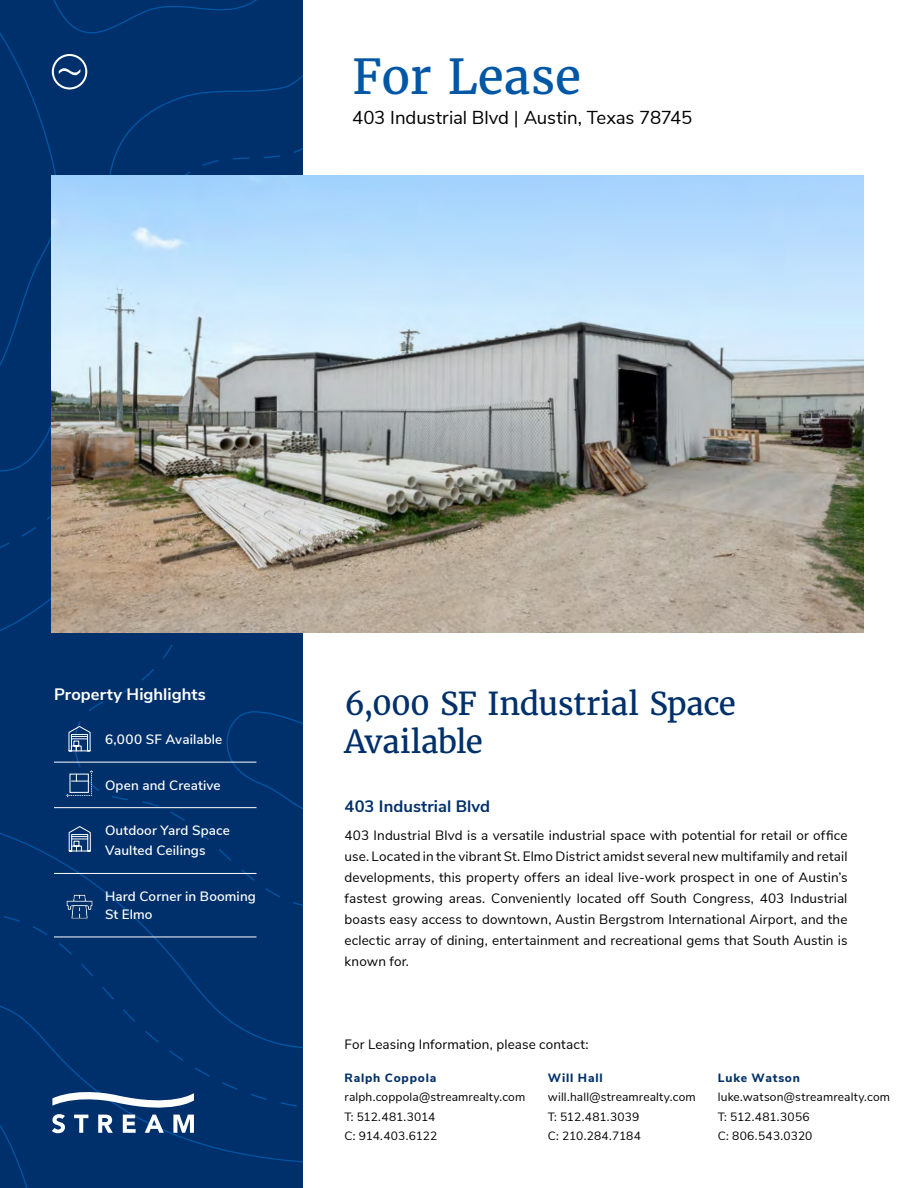
<style>
.page{position:relative;width:918px;height:1188px;background:#fff}
.page>*{position:absolute;margin:0;border:0;box-sizing:border-box;transform-origin:0 0}
.t1{font:48px "Merriweather";color:#0057a5}
.t2{font:31.5px/37.5px "Merriweather";letter-spacing:-.02em;color:#00306b}
.t3{font:18.6px "Nunito Sans";letter-spacing:-.005em;color:#000}
.t4{font:700 16.5px "Nunito Sans";letter-spacing:.005em;color:#fff}
.t5{font:700 16.5px "Nunito Sans";letter-spacing:.005em;color:#00306b}
.t6{font:13.5px/21px "Nunito Sans";letter-spacing:.01em;color:#000;text-align:justify}
.t7{font:600 13.5px/20.2px "Nunito Sans";letter-spacing:.01em;color:#fff}
.t8{font:12px/19.5px "Nunito Sans";letter-spacing:.01em;color:#000}
.t9{font:800 12px "Nunito Sans";letter-spacing:.065em;color:#00306b}
</style>
<div class="page">
<div style="left:194px;top:1049px;width:109px;height:61px;background:#00306b"></div>
<div style="left:0;top:656px;width:303px;height:393px;background:#00306b"></div>
<div style="left:75px;top:656px;width:228px;height:251px;background:#00306b"></div>
<div style="left:223px;top:711px;width:80px;height:103px;background:#00306b"></div>
<img style="left:303px;top:176px;width:561px;height:457px">
<hr style="left:105px;top:762px;width:151px;height:1px;background:#fff">
<hr style="left:105px;top:807px;width:151px;height:1px;background:#fff">
<hr style="left:105px;top:873px;width:151px;height:1px;background:#fff">
<hr style="left:105px;top:937px;width:151px;height:1px;background:#fff">
<svg style="left:68px;top:725px;width:23px;height:27px"></svg>
<div style="left:0;top:760px;width:194px;height:428px;background:#00306b"></div>
<svg style="left:0;top:0;width:303px;height:656px;background:#667f99"></svg>
<h1 class="t1" style="left:352px;top:47px;width:231px">For Lease</h1>
<h3 class="t3" style="left:352px;top:104px;width:342px">403 Industrial Blvd | Austin, Texas 78745</h3>
<p class="t4" style="left:54px;top:683px;width:153px">Property Highlights</p>
<p class="t7" style="left:105px;top:728px;width:119px">6,000 SF Available</p>
<p class="t7" style="left:105px;top:774px;width:117px">Open and Creative</p>
<p class="t7" style="left:105px;top:820px;width:126px">Outdoor Yard Space<br>Vaulted Ceilings</p>
<p class="t7" style="left:105px;top:886px;width:152px;line-height:18px">Hard Corner in Booming<br>St Elmo</p>
<h2 class="t2" style="left:345px;top:685px;width:393px">6,000 SF Industrial Space<br>Available</h2>
<p class="t5" style="left:345px;top:794px;width:147px">403 Industrial Blvd</p>
<p class="t6" style="left:345px;top:824px;width:505px">403 Industrial Blvd is a versatile industrial space with potential for retail or office use. Located in the vibrant St. Elmo District amidst several new multifamily and retail developments, this property offers an ideal live-work prospect in one of Austin’s fastest growing areas. Conveniently located off South Congress, 403 Industrial boasts easy access to downtown, Austin Bergstrom International Airport, and the eclectic array of dining, entertainment and recreational gems that South Austin is known for.</p>
<p class="t6" style="left:345px;top:1033px;width:246px">For Leasing Information, please contact:</p>
<p class="t9" style="left:345px;top:1069px;width:93px">Ralph Coppola</p>
<p class="t8" style="left:345px;top:1087px;width:182px">ralph.coppola@streamrealty.com<br>T: 512.481.3014<br>C: 914.403.6122</p>
<p class="t9" style="left:548px;top:1069px;width:56px">Will Hall</p>
<p class="t8" style="left:548px;top:1087px;width:149px">will.hall@streamrealty.com<br>T: 512.481.3039<br>C: 210.284.7184</p>
<p class="t9" style="left:718px;top:1069px;width:84px">Luke Watson</p>
<p class="t8" style="left:718px;top:1087px;width:174px">luke.watson@streamrealty.com<br>T: 512.481.3056<br>C: 806.543.0320</p>
</div>
